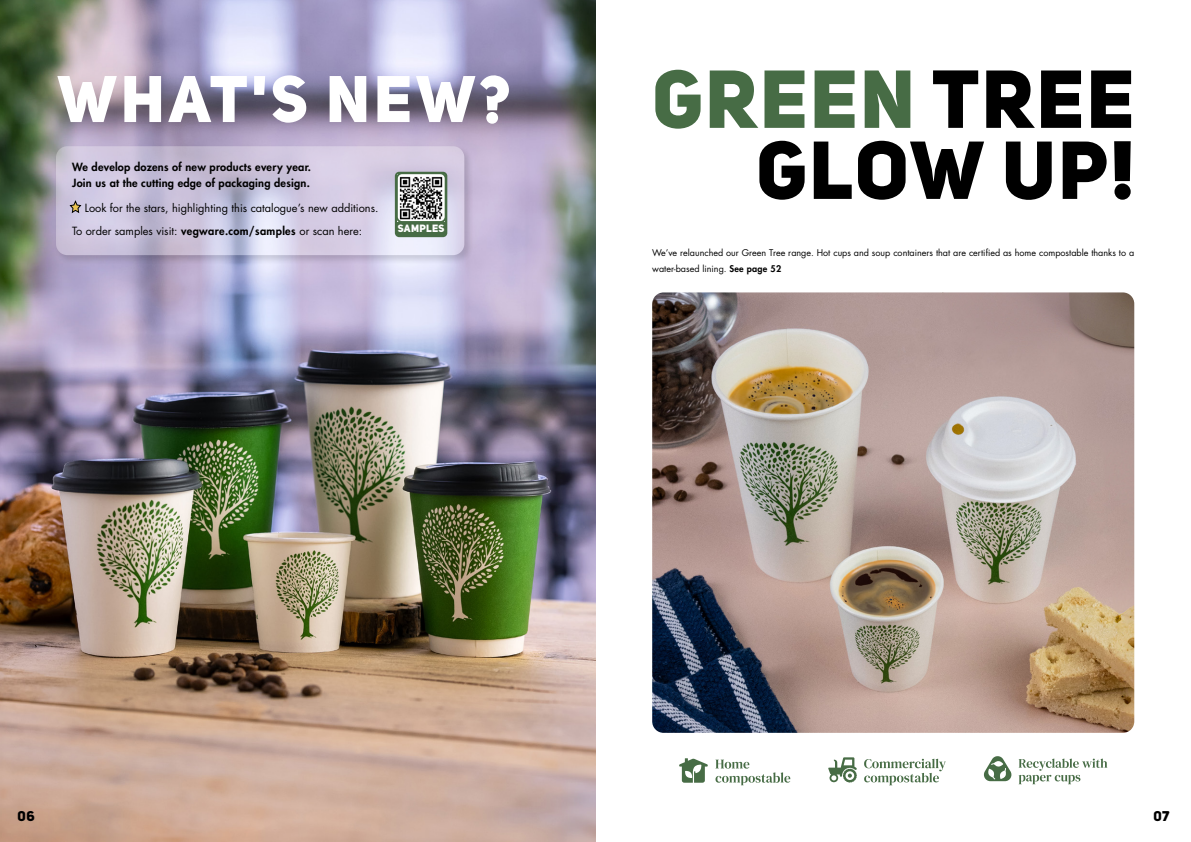
<style>
.page{position:relative;width:1191px;height:842px;background:#fff}
.page>*{position:absolute;margin:0;border:0;box-sizing:border-box;transform-origin:0 0}
.t1{font:81px/71px "Uni Sans Heavy CAPS";letter-spacing:.03em;color:#000;text-align:right}
.t2{font:65px "Uni Sans Heavy CAPS";letter-spacing:.06em;color:#fff}
.t3{font:14px "Uni Sans Heavy CAPS";color:#000}
.t4{font:11px/23.2px "Futura Std";color:#000}
.t5{font:800 11px/16px "Futura Std";letter-spacing:.02em;color:#000}
.t6{font:10.5px "Uni Sans Heavy CAPS";letter-spacing:.03em;color:#fff}
.t7{font:9px/16px "Futura Std";color:#000}
.s1{font-weight:800}
.s2{color:#476c45}
</style>
<div class="page">
<img style="left:0;top:0;width:595px;height:842px">
<div style="left:54px;top:144px;width:420px;height:121px;background:#000;opacity:.5"></div>
<svg style="left:56px;top:146px;width:408px;height:109px;background:#cfc8e0"></svg>
<svg style="left:69px;top:200px;width:12px;height:13px"></svg>
<div style="left:395px;top:172px;width:52px;height:65px;background:#476c45;border-radius:4px"></div>
<img style="left:399px;top:175px;width:44px;height:45px">
<div style="left:396px;top:172px;width:50px;height:51px;border:2px solid #476c45;border-radius:5px"></div>
<img style="left:652px;top:292px;width:482px;height:441px">
<svg style="left:679px;top:758px;width:29px;height:25px"></svg>
<svg style="left:715px;top:760px;width:75px;height:25px"></svg>
<svg style="left:864px;top:759px;width:82px;height:26px"></svg>
<svg style="left:828px;top:757px;width:29px;height:26px"></svg>
<svg style="left:983px;top:756px;width:124px;height:28px"></svg>
<h2 class="t2" style="left:57px;top:57px;width:455px">WHAT'S NEW?</h2>
<p class="t5" style="left:72px;top:159px;width:240px">We develop dozens of new products every year.<br>Join us at the cutting edge of packaging design.</p>
<p class="t4" style="left:72px;top:196px;width:308px;text-indent:13px">Look for the stars, highlighting this catalogue’s new additions.<br>To order samples visit: <span class="s1">vegware.com/samples</span> or scan here:</p>
<p class="t6" style="left:398px;top:222px;width:48px">SAMPLES</p>
<h1 class="t1" style="left:652px;top:62px;width:483px"><span class="s2">GREEN</span> TREE<br>GLOW UP!</h1>
<p class="t7" style="left:652px;top:245px;width:483px">We’ve relaunched our Green Tree range. Hot cups and soup containers that are certified as home compostable thanks to a water-based lining. <span class="s1">See page 52</span></p>
<h3 class="t3" style="left:18px;top:807px;width:19px">06</h3>
<h3 class="t3" style="left:1153px;top:807px;width:18px">07</h3>
</div>
